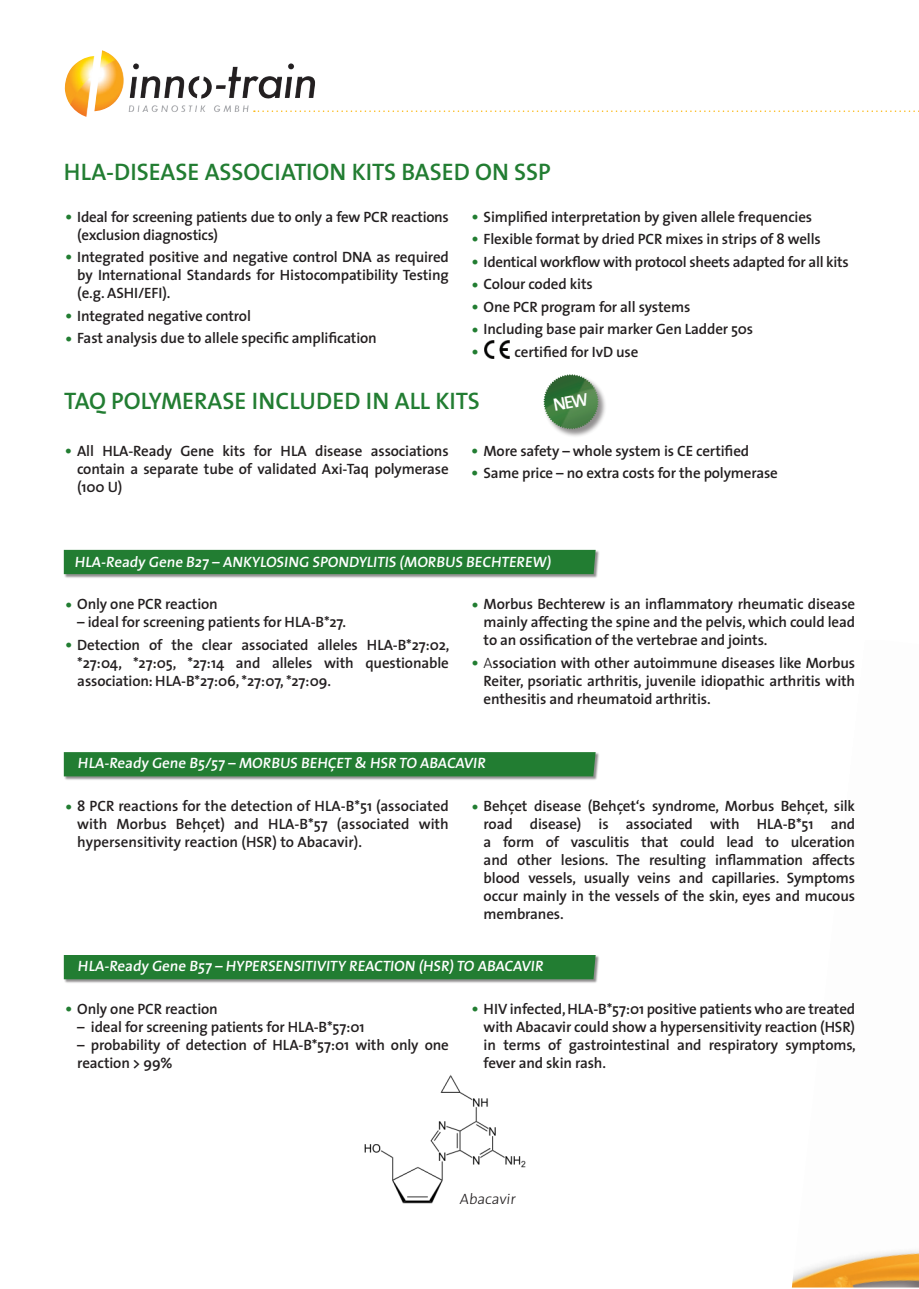
<style>
.page{position:relative;width:919px;height:1289px;background:#fff}
.page>*{position:absolute;margin:0;border:0;box-sizing:border-box;transform-origin:0 0}
.t1{font:600 24px "The Sans";color:#227d32}
.t2{font:600 15px/18px "The Sans";letter-spacing:-.01em;color:#231f20;text-align:justify}
.t3{font:600 15px "The Sans";color:#fff}
.t4{font:300 15px "The Sans";color:#231f20}
.s1{font-weight:300;font-size:24px;color:#227d32}
.s2{font-weight:300}
</style>
<div class="page">
<img style="left:64px;top:50px;width:230px;height:67px">
<div style="left:64px;top:550px;width:535px;height:28px;background:#231f20;opacity:.5"></div>
<div style="left:64px;top:550px;width:531px;height:24px;background:#227d32"></div>
<div style="left:64px;top:752px;width:535px;height:28px;background:#231f20;opacity:.5"></div>
<div style="left:64px;top:752px;width:531px;height:24px;background:#227d32"></div>
<svg style="left:254px;top:110px;width:665px;height:2px"></svg>
<img style="left:792px;top:1250px;width:126px;height:37px">
<img style="left:484px;top:340px;width:25px;height:19px">
<div style="left:64px;top:955px;width:535px;height:28px;background:#231f20;opacity:.5"></div>
<div style="left:64px;top:955px;width:531px;height:24px;background:#227d32"></div>
<div style="left:543px;top:374px;width:64px;height:63px;background:#231f20;opacity:.5"></div>
<img style="left:543px;top:374px;width:55px;height:55px">
<img style="left:364px;top:1075px;width:162px;height:129px">
<svg style="left:553px;top:393px;width:36px;height:18px"></svg>
<p class="t1" style="left:64px;top:152px;width:488px">HLA-DISEASE ASSOCIATION KITS BASED ON SSP</p>
<p class="t2" style="left:77px;top:207px;width:373px;text-indent:-14px"><span class="s1">•</span> Ideal for screening patients due to only a few PCR reactions (exclusion diagnostics)</p>
<p class="t2" style="left:77px;top:248px;width:373px;text-indent:-14px"><span class="s1">•</span> Integrated positive and negative control DNA as required by International Standards for Histocompatibility Testing (e.g. ASHI/EFI).</p>
<p class="t2" style="left:64px;top:306px;width:189px"><span class="s1">•</span> Integrated negative control</p>
<p class="t2" style="left:64px;top:329px;width:314px"><span class="s1">•</span> Fast analysis due to allele specific amplification</p>
<p class="t2" style="left:470px;top:207px;width:343px"><span class="s1">•</span> Simplified interpretation by given allele frequencies</p>
<p class="t2" style="left:470px;top:230px;width:352px"><span class="s1">•</span> Flexible format by dried PCR mixes in strips of 8 wells</p>
<p class="t2" style="left:470px;top:252px;width:380px"><span class="s1">•</span> Identical workflow with protocol sheets adapted for all kits</p>
<p class="t2" style="left:470px;top:275px;width:124px"><span class="s1">•</span> Colour coded kits</p>
<p class="t2" style="left:470px;top:297px;width:222px"><span class="s1">•</span> One PCR program for all systems</p>
<p class="t2" style="left:470px;top:320px;width:284px"><span class="s1">•</span> Including base pair marker Gen Ladder 50s</p>
<p class="t2" style="left:470px;top:342px;width:170px"><span class="s1">•</span> certified for IvD use</p>
<p class="t1" style="left:64px;top:381px;width:417px">TAQ POLYMERASE INCLUDED IN ALL KITS</p>
<p class="t2" style="left:77px;top:441px;width:373px;text-indent:-14px"><span class="s1">•</span> All HLA-Ready Gene kits for HLA disease associations contain a separate tube of validated Axi-Taq polymerase (100 U)</p>
<p class="t2" style="left:470px;top:441px;width:281px"><span class="s1">•</span> More safety – whole system is CE certified</p>
<p class="t2" style="left:470px;top:463px;width:309px"><span class="s1">•</span> Same price – no extra costs for the polymerase</p>
<p class="t3" style="left:74px;top:549px;width:480px">HLA-Ready Gene B27 – ANKYLOSING SPONDYLITIS (MORBUS BECHTEREW)</p>
<p class="t2" style="left:64px;top:595px;width:155px"><span class="s1">•</span> Only one PCR reaction</p>
<p class="t2" style="left:77px;top:613px;width:270px">– ideal for screening patients for HLA-B*27.</p>
<p class="t2" style="left:77px;top:635px;width:374px;text-indent:-14px"><span class="s1">•</span> Detection of the clear associated alleles HLA-B*27:02, *27:04, *27:05, *27:14 and alleles with questionable association: HLA-B*27:06, *27:07, *27:09.</p>
<p class="t2" style="left:483px;top:595px;width:373px;text-indent:-14px"><span class="s1">•</span> Morbus Bechterew is an inflammatory rheumatic disease mainly affecting the spine and the pelvis, which could lead to an ossification of the vertebrae and joints.</p>
<p class="t2" style="left:483px;top:653px;width:373px;text-indent:-14px"><span class="s1">•</span> <span class="s2">A</span>ssociation with other autoimmune diseases like Morbus Reiter, psoriatic arthritis, juvenile idiopathic arthritis with enthesitis and rheumatoid arthritis.</p>
<p class="t3" style="left:78px;top:750px;width:412px">HLA-Ready Gene B5/57 – MORBUS BEHÇET &amp; HSR TO ABACAVIR</p>
<p class="t2" style="left:77px;top:797px;width:373px;text-indent:-14px"><span class="s1">•</span> 8 PCR reactions for the detection of HLA-B*51 (associated with Morbus Behçet) and HLA-B*57 (associated with hypersensitivity reaction (HSR) to Abacavir).</p>
<p class="t2" style="left:483px;top:797px;width:373px;text-indent:-14px"><span class="s1">•</span> Behçet disease (Behçet‘s syndrome, Morbus Behçet, silk road disease) is associated with HLA-B*51 and a form of vasculitis that could lead to ulceration and other lesions. The resulting inflammation affects blood vessels, usually veins and capillaries. Symptoms occur mainly in the vessels of the skin, eyes and mucous membranes.</p>
<p class="t3" style="left:78px;top:953px;width:469px">HLA-Ready Gene B57 – HYPERSENSITIVITY REACTION (HSR)TO ABACAVIR</p>
<p class="t2" style="left:64px;top:999px;width:155px"><span class="s1">•</span> Only one PCR reaction</p>
<p class="t2" style="left:77px;top:1017px;width:289px">– ideal for screening patients for HLA-B*57:01</p>
<p class="t2" style="left:77px;top:1035px;width:373px">– probability of detection of HLA-B*57:01 with only one reaction &gt; 99%</p>
<p class="t2" style="left:483px;top:999px;width:374px;text-indent:-14px"><span class="s1">•</span> HIV infected, HLA-B*57:01 positive patients who are treated with Abacavir could show a hypersensitivity reaction (HSR) in terms of gastrointestinal and respiratory symptoms, fever and skin rash.</p>
<p class="t4" style="left:459px;top:1186px;width:60px">Abacavir</p>
</div>
